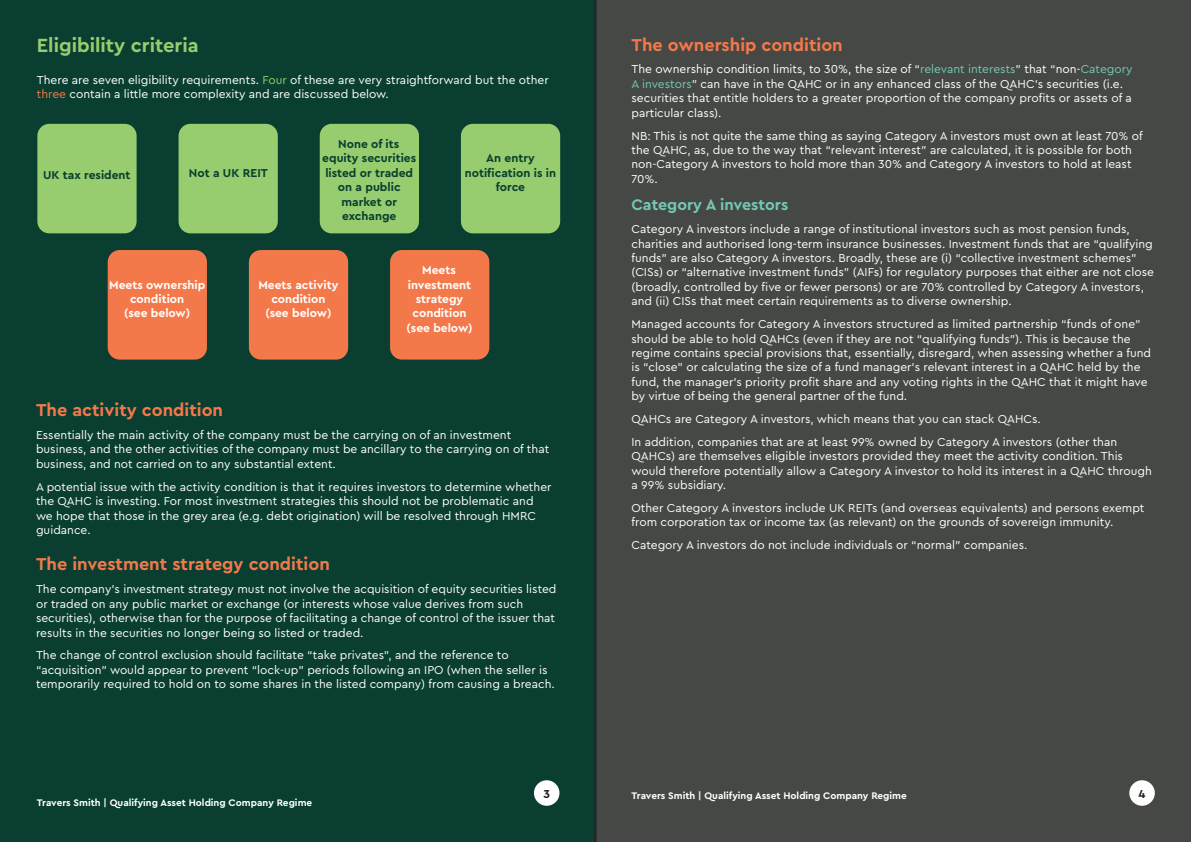
<style>
.page{position:relative;width:1191px;height:842px;background:#fff}
.page>*{position:absolute;margin:0;border:0;box-sizing:border-box;transform-origin:0 0}
.t1{font:700 20px "Cera Pro";color:#97cd6e}
.t2{font:700 18px "Cera Pro";color:#f4794a}
.t3{font:700 16px "Cera Pro";color:#73c8b3}
.t4{font:12px/14.4px "Cera Pro";color:#fff}
.t5{font:700 12px/14.4px "Cera Pro";color:#093e31;text-align:center}
.t6{font:700 12px/14.4px "Cera Pro";color:#fff;text-align:center}
.folioPageNumber{font:700 12px "Cera Pro";color:#231f20}
.folio{font:700 10px "Cera Pro";color:#fff}
.s1{color:#97cd6e}
.s2{color:#f4794a}
.s3{color:#73c8b3}
</style>
<div class="page">
<div style="left:0;top:0;width:595px;height:842px;background:#093e31"></div>
<div style="left:595px;top:0;width:596px;height:842px;background:#454844"></div>
<div style="left:37px;top:124px;width:100px;height:109px;background:#97cd6e;border-radius:12px"></div>
<div style="left:178px;top:124px;width:100px;height:109px;background:#97cd6e;border-radius:12px"></div>
<div style="left:320px;top:124px;width:99px;height:109px;background:#97cd6e;border-radius:12px"></div>
<div style="left:461px;top:124px;width:99px;height:109px;background:#97cd6e;border-radius:12px"></div>
<div style="left:108px;top:250px;width:99px;height:110px;background:#f4794a;border-radius:12px"></div>
<div style="left:249px;top:250px;width:99px;height:110px;background:#f4794a;border-radius:12px"></div>
<div style="left:390px;top:250px;width:99px;height:110px;background:#f4794a;border-radius:12px"></div>
<div style="left:534px;top:780px;width:25px;height:26px;background:#fff;border-radius:50%"></div>
<div style="left:1129px;top:780px;width:25px;height:26px;background:#fff;border-radius:50%"></div>
<p class="t1" style="left:37px;top:32px;width:163px">Eligibility criteria</p>
<p class="t4" style="left:37px;top:72px;width:513px">There are seven eligibility requirements. <span class="s1">Four</span> of these are very straightforward but the other <span class="s2">three</span> contain a little more complexity and are discussed below.</p>
<p class="t5" style="left:43px;top:168px;width:89px">UK tax resident</p>
<p class="t5" style="left:189px;top:165px;width:80px">Not a UK REIT</p>
<p class="t5" style="left:322px;top:136px;width:95px">None of its equity securities listed or traded on a public market or exchange</p>
<p class="t5" style="left:465px;top:151px;width:93px">An entry notification is in force</p>
<p class="t6" style="left:109px;top:277px;width:98px">Meets ownership condition</p>
<p class="t6" style="left:124px;top:306px;width:67px">(see below)</p>
<p class="t6" style="left:258px;top:277px;width:82px">Meets activity condition</p>
<p class="t6" style="left:265px;top:306px;width:67px">(see below)</p>
<p class="t6" style="left:408px;top:262px;width:65px">Meets investment strategy condition</p>
<p class="t6" style="left:406px;top:320px;width:67px">(see below)</p>
<p class="t2" style="left:36px;top:398px;width:189px">The activity condition</p>
<p class="t4" style="left:36px;top:427px;width:515px">Essentially the main activity of the company must be the carrying on of an investment business, and the other activities of the company must be ancillary to the carrying on of that business, and not carried on to any substantial extent.</p>
<p class="t4" style="left:36px;top:479px;width:517px">A potential issue with the activity condition is that it requires investors to determine whether the QAHC is investing. For most investment strategies this should not be problematic and we hope that those in the grey area (e.g. debt origination) will be resolved through HMRC guidance.</p>
<p class="t2" style="left:36px;top:552px;width:295px">The investment strategy condition</p>
<p class="t4" style="left:36px;top:582px;width:522px">The company’s investment strategy must not involve the acquisition of equity securities listed or traded on any public market or exchange (or interests whose value derives from such securities), otherwise than for the purpose of facilitating a change of control of the issuer that results in the securities no longer being so listed or traded.</p>
<p class="t4" style="left:36px;top:648px;width:520px">The change of control exclusion should facilitate “take privates”, and the reference to “acquisition” would appear to prevent “lock-up” periods following an IPO (when the seller is temporarily required to hold on to some shares in the listed company) from causing a breach.</p>
<p class="t2" style="left:631px;top:33px;width:213px">The ownership condition</p>
<p class="t4" style="left:631px;top:62px;width:503px">The ownership condition limits, to 30%, the size of “<span class="s3">relevant interests</span>” that “non-<span class="s3">Category A investors</span>” can have in the QAHC or in any enhanced class of the QAHC’s securities (i.e. securities that entitle holders to a greater proportion of the company profits or assets of a particular class).</p>
<p class="t4" style="left:631px;top:128px;width:513px">NB: This is not quite the same thing as saying Category A investors must own at least 70% of the QAHC, as, due to the way that “relevant interest” are calculated, it is possible for both non-Category A investors to hold more than 30% and Category A investors to hold at least 70%.</p>
<p class="t3" style="left:631px;top:194px;width:158px">Category A investors</p>
<p class="t4" style="left:631px;top:221px;width:524px">Category A investors include a range of institutional investors such as most pension funds, charities and authorised long-term insurance businesses. Investment funds that are “qualifying funds” are also Category A investors. Broadly, these are (i) “collective investment schemes” (CISs) or “alternative investment funds” (AIFs) for regulatory purposes that either are not close (broadly, controlled by five or fewer persons) or are 70% controlled by Category A investors, and (ii) CISs that meet certain requirements as to diverse ownership.</p>
<p class="t4" style="left:631px;top:316px;width:521px">Managed accounts for Category A investors structured as limited partnership “funds of one” should be able to hold QAHCs (even if they are not “qualifying funds”). This is because the regime contains special provisions that, essentially, disregard, when assessing whether a fund is “close” or calculating the size of a fund manager’s relevant interest in a QAHC held by the fund, the manager’s priority profit share and any voting rights in the QAHC that it might have by virtue of being the general partner of the fund.</p>
<p class="t4" style="left:631px;top:411px;width:411px">QAHCs are Category A investors, which means that you can stack QAHCs.</p>
<p class="t4" style="left:631px;top:434px;width:522px">In addition, companies that are at least 99% owned by Category A investors (other than QAHCs) are themselves eligible investors provided they meet the activity condition. This would therefore potentially allow a Category A investor to hold its interest in a QAHC through a 99% subsidiary.</p>
<p class="t4" style="left:631px;top:500px;width:514px">Other Category A investors include UK REITs (and overseas equivalents) and persons exempt from corporation tax or income tax (as relevant) on the grounds of sovereign immunity.</p>
<p class="t4" style="left:631px;top:538px;width:397px">Category A investors do not include individuals or “normal” companies.</p>
<p class="folio" style="left:37px;top:796px;width:277px">Travers Smith | Qualifying Asset Holding Company Regime</p>
<p class="folioPageNumber" style="left:543px;top:786px;width:8px">3</p>
<p class="folioPageNumber" style="left:1138px;top:786px;width:8px">4</p>
<p class="folio" style="left:631px;top:789px;width:277px">Travers Smith | Qualifying Asset Holding Company Regime</p>
</div>
